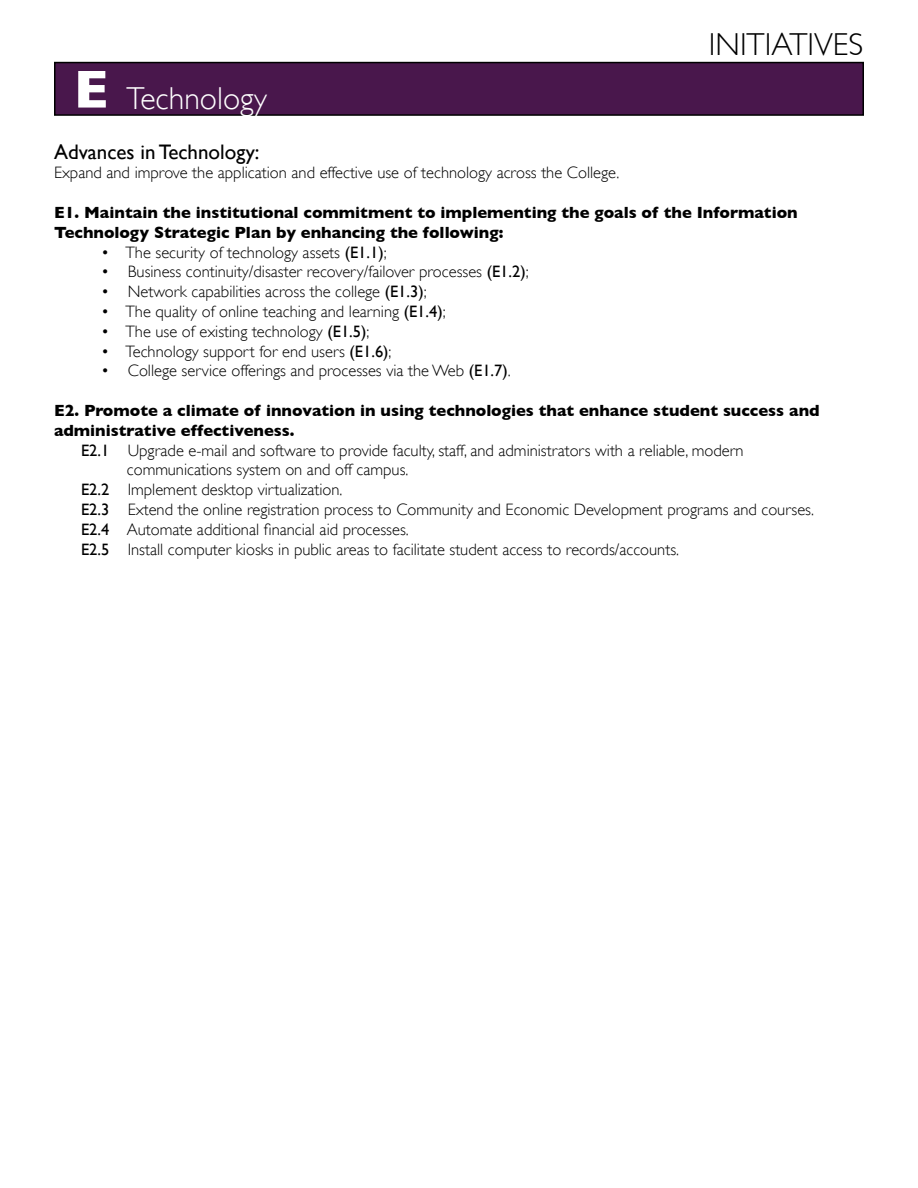
<style>
.page{position:relative;width:918px;height:1188px;background:#fff}
.page>*{position:absolute;margin:0;border:0;box-sizing:border-box;transform-origin:0 0}
.t1{font:700 54px "Gill Sans";color:#fff}
.t2{font:300 31.65px "Gill Sans";color:#000}
.t3{font:300 31.65px "Gill Sans";color:#fff}
.t4{font:21px "Gill Sans";color:#000}
.t5{font:300 16.5px "Gill Sans";color:#000}
.t6{font:700 16.5px/19.8px "Gill Sans";color:#000}
.s1{font-weight:400}
</style>
<div class="page">
<div style="left:55px;top:63px;width:808px;height:52px;background:#49174c"></div>
<div style="left:54px;top:62px;width:810px;height:54px;border:2px solid #000"></div>
<h2 class="t2" style="left:709px;top:26px;width:21px">Initiati</h2>
<h2 class="t2" style="left:814px;top:26px;width:34px">ves</h2>
<h1 class="t1" style="left:74px;top:58px;width:36px">E</h1>
<p class="t4" style="left:54px;top:139px;width:207px">Advances in Technology:</p>
<p class="t5" style="left:54px;top:163px;width:567px">Expand and improve the application and effective use of technology across the College.</p>
<p class="t6" style="left:54px;top:202px;width:745px">E1. Maintain the institutional commitment to implementing the goals of the Information<br>Technology Strategic Plan by enhancing the following:</p>
<p class="t5" style="left:101px;top:243px;width:287px">• The security of technology assets <span class="s1">(E1.1)</span>;</p>
<p class="t5" style="left:101px;top:262px;width:429px">• Business continuity/disaster recovery/failover processes <span class="s1">(E1.2)</span>;</p>
<p class="t5" style="left:101px;top:282px;width:327px">• Network capabilities across the college <span class="s1">(E1.3)</span>;</p>
<p class="t5" style="left:101px;top:302px;width:346px">• The quality of online teaching and learning <span class="s1">(E1.4)</span>;</p>
<p class="t5" style="left:101px;top:322px;width:270px">• The use of existing technology <span class="s1">(E1.5)</span>;</p>
<p class="t5" style="left:101px;top:342px;width:292px">• Technology support for end users <span class="s1">(E1.6)</span>;</p>
<p class="t5" style="left:101px;top:361px;width:411px">• College service offerings and processes via the Web <span class="s1">(E1.7)</span>.</p>
<p class="t6" style="left:54px;top:400px;width:767px">E2. Promote a climate of innovation in using technologies that enhance student success and</p>
<p class="t6" style="left:54px;top:420px;width:242px">administrative effectiveness.</p>
<p class="t5" style="left:81px;top:441px;width:664px"><span class="s1">E2.1</span> Upgrade e-mail and software to provide faculty, staff, and administrators with a reliable, modern</p>
<p class="t5" style="left:127px;top:460px;width:283px">communications system on and off campus.</p>
<p class="t5" style="left:81px;top:480px;width:263px"><span class="s1">E2.2</span> Implement desktop virtualization.</p>
<p class="t5" style="left:81px;top:500px;width:735px"><span class="s1">E2.3</span> Extend the online registration process to Community and Economic Development programs and courses.</p>
<p class="t5" style="left:81px;top:520px;width:329px"><span class="s1">E2.4</span> Automate additional financial aid processes.</p>
<p class="t5" style="left:81px;top:540px;width:600px"><span class="s1">E2.5</span> Install computer kiosks in public areas to facilitate student access to records/accounts.</p>
<h2 class="t3" style="left:126px;top:80px;width:142px">Technology</h2>
</div>
